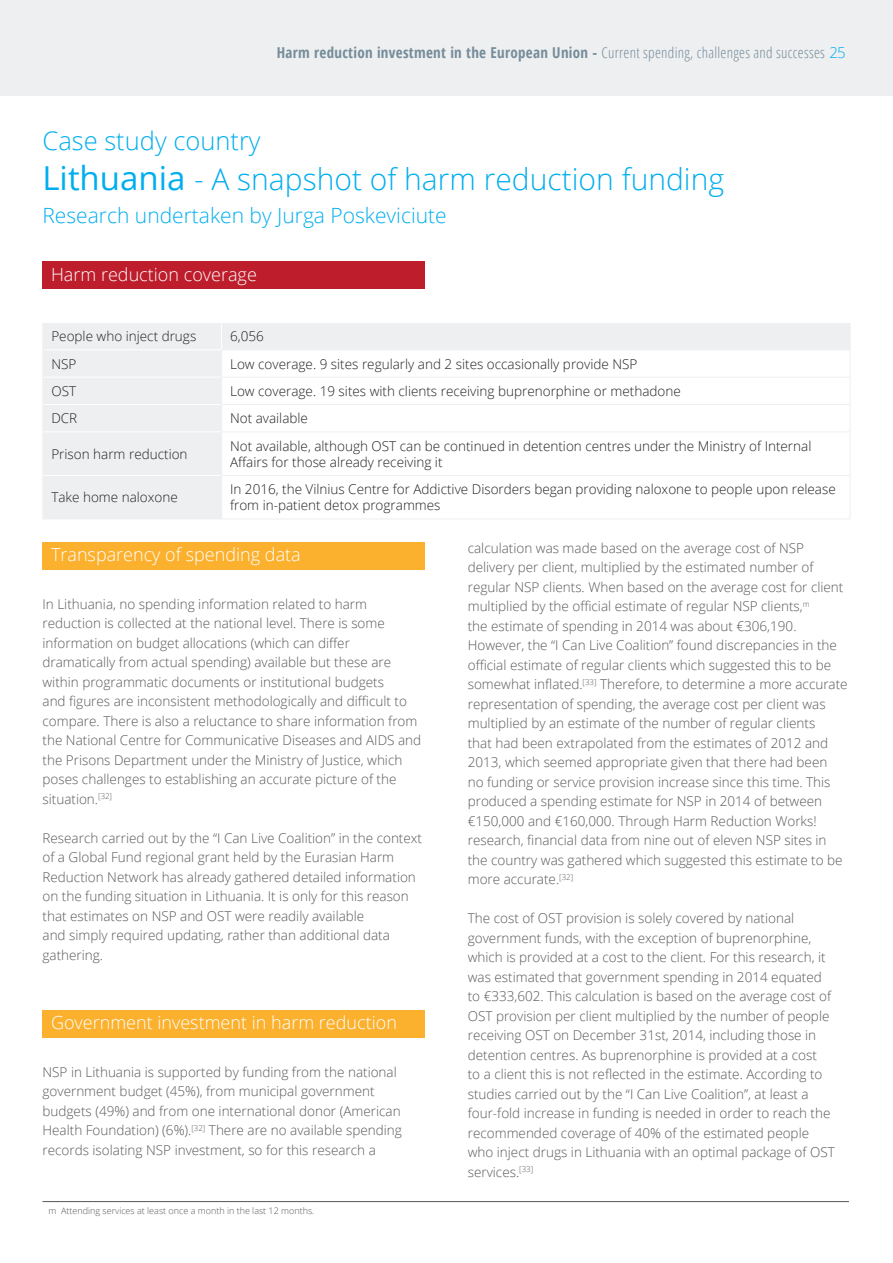
<style>
.page{position:relative;width:893px;height:1263px;background:#fff}
.page>*{position:absolute;margin:0;border:0;box-sizing:border-box;transform-origin:0 0}
.t1{font:300 30px "Open Sans";color:#00aeef}
.t2{font:300 25.5px "Open Sans";color:#00aeef}
.t3{font:300 21px "Open Sans";color:#00aeef}
.t4{font:300 18px "Open Sans";color:#fff}
.t5{font:700 condensed 15px "Open Sans";letter-spacing:.02em;color:#758c99}
.t6{font:300 13.5px/19.5px "Open Sans";color:#57585a}
.t7{font:300 13.5px/16.2px "Open Sans";color:#231f20}
.t8{font:300 9px "Open Sans";color:#57585a}
.s1{font-weight:300}
.s2{font-weight:300;font-stretch:normal;color:#00aeef}
.s3{font-weight:400;font-size:33px}
</style>
<div class="page">
<div style="left:0;top:0;width:893px;height:95px;background:#edeff1"></div>
<div style="left:43px;top:542px;width:382px;height:28px;background:#fbb12e"></div>
<div style="left:43px;top:1010px;width:382px;height:28px;background:#fbb12e"></div>
<div style="left:43px;top:261px;width:382px;height:28px;background:#be1d2c"></div>
<div style="left:44px;top:323px;width:806px;height:196px;background:#edeff1"></div>
<svg style="left:222px;top:350px;width:628px;height:169px"></svg>
<hr style="left:43px;top:349px;width:178px;height:1px;background:#fff">
<hr style="left:43px;top:377px;width:178px;height:1px;background:#fff">
<hr style="left:43px;top:404px;width:178px;height:1px;background:#fff">
<hr style="left:43px;top:431px;width:178px;height:1px;background:#fff">
<hr style="left:43px;top:475px;width:178px;height:1px;background:#fff">
<hr style="left:221px;top:349px;width:629px;height:1px;background:#edeff1">
<hr style="left:221px;top:377px;width:629px;height:1px;background:#edeff1">
<hr style="left:221px;top:404px;width:629px;height:1px;background:#edeff1">
<svg style="left:221px;top:323px;width:1px;height:108px"></svg>
<hr style="left:221px;top:431px;width:629px;height:1px;background:#edeff1">
<hr style="left:221px;top:432px;width:1px;height:43px;background:#edeff1">
<hr style="left:221px;top:475px;width:629px;height:1px;background:#edeff1">
<hr style="left:221px;top:476px;width:1px;height:43px;background:#edeff1">
<svg style="left:43px;top:323px;width:1px;height:109px"></svg>
<svg style="left:850px;top:323px;width:1px;height:108px"></svg>
<hr style="left:43px;top:432px;width:1px;height:43px;background:#edeff1">
<hr style="left:850px;top:432px;width:1px;height:43px;background:#edeff1">
<hr style="left:43px;top:475px;width:1px;height:44px;background:#edeff1">
<hr style="left:850px;top:476px;width:1px;height:43px;background:#edeff1">
<hr style="left:43px;top:519px;width:179px;height:1px;background:#edeff1">
<hr style="left:222px;top:519px;width:628px;height:1px;background:#edeff1">
<hr style="left:43px;top:1201px;width:806px;height:1px;background:#57585a">
<p class="t5" style="left:277px;top:42px;width:570px">Harm reduction investment in the European Union - <span class="s1">Current spending, challenges and successes</span> <span class="s2">25</span></p>
<h2 class="t2" style="left:43px;top:123px;width:220px">Case study country</h2>
<h1 class="t1" style="left:43px;top:158px;width:683px"><span class="s3">Lithuania</span> - A snapshot of harm reduction funding</h1>
<h3 class="t3" style="left:43px;top:201px;width:406px">Research undertaken by Jurga Poskeviciute</h3>
<h3 class="t4" style="left:51px;top:262px;width:207px">Harm reduction coverage</h3>
<p class="t7" style="left:51px;top:328px;width:146px">People who inject drugs</p>
<p class="t7" style="left:230px;top:328px;width:35px">6,056</p>
<p class="t7" style="left:51px;top:355px;width:26px">NSP</p>
<p class="t7" style="left:230px;top:355px;width:409px">Low coverage. 9 sites regularly and 2 sites occasionally provide NSP</p>
<p class="t7" style="left:51px;top:383px;width:26px">OST</p>
<p class="t7" style="left:230px;top:383px;width:452px">Low coverage. 19 sites with clients receiving buprenorphine or methadone</p>
<p class="t7" style="left:51px;top:410px;width:27px">DCR</p>
<p class="t7" style="left:230px;top:410px;width:79px">Not available</p>
<p class="t7" style="left:51px;top:445px;width:138px">Prison harm reduction</p>
<p class="t7" style="left:230px;top:437px;width:583px">Not available, although OST can be continued in detention centres under the Ministry of Internal<br>Affairs for those already receiving it</p>
<p class="t7" style="left:51px;top:489px;width:128px">Take home naloxone</p>
<p class="t7" style="left:230px;top:481px;width:607px">In 2016, the Vilnius Centre for Addictive Disorders began providing naloxone to people upon release from in-patient detox programmes</p>
<h3 class="t4" style="left:51px;top:542px;width:251px">Transparency of spending data</h3>
<p class="t6" style="left:43px;top:594px;width:380px">In Lithuania, no spending information related to harm reduction is collected at the national level. There is some information on budget allocations (which can differ dramatically from actual spending) available but these are within programmatic documents or institutional budgets<br>and figures are inconsistent methodologically and difficult to compare. There is also a reluctance to share information from the National Centre for Communicative Diseases and AIDS and the Prisons Department under the Ministry of Justice, which poses challenges to establishing an accurate picture of the situation.<sup>[32]</sup></p>
<p class="t6" style="left:43px;top:828px;width:381px">Research carried out by the “I Can Live Coalition” in the context of a Global Fund regional grant held by the Eurasian Harm Reduction Network has already gathered detailed information on the funding situation in Lithuania. It is only for this reason that estimates on NSP and OST were readily available<br>and simply required updating, rather than additional data gathering.</p>
<h3 class="t4" style="left:51px;top:1010px;width:347px">Government investment in harm reduction</h3>
<p class="t6" style="left:43px;top:1062px;width:361px">NSP in Lithuania is supported by funding from the national government budget (45%), from municipal government budgets (49%) and from one international donor (American Health Foundation) (6%).<sup>[32]</sup> There are no available spending records isolating NSP investment, so for this research a</p>
<p class="t8" style="left:49px;top:1205px;width:267px">m Attending services at least once a month in the last 12 months.</p>
<p class="t6" style="left:468px;top:537px;width:381px">calculation was made based on the average cost of NSP delivery per client, multiplied by the estimated number of regular NSP clients. When based on the average cost for client multiplied by the official estimate of regular NSP clients,<sup>m<br></sup>the estimate of spending in 2014 was about €306,190.<br>However, the “I Can Live Coalition” found discrepancies in the official estimate of regular clients which suggested this to be somewhat inflated.<sup>[33]</sup> Therefore, to determine a more accurate representation of spending, the average cost per client was multiplied by an estimate of the number of regular clients<br>that had been extrapolated from the estimates of 2012 and 2013, which seemed appropriate given that there had been<br>no funding or service provision increase since this time. This produced a spending estimate for NSP in 2014 of between €150,000 and €160,000. Through Harm Reduction Works! research, financial data from nine out of eleven NSP sites in the country was gathered which suggested this estimate to be more accurate.<sup>[32]</sup></p>
<p class="t6" style="left:468px;top:908px;width:369px">The cost of OST provision is solely covered by national government funds, with the exception of buprenorphine, which is provided at a cost to the client. For this research, it was estimated that government spending in 2014 equated to €333,602. This calculation is based on the average cost of OST provision per client multiplied by the number of people receiving OST on December 31st, 2014, including those in detention centres. As buprenorphine is provided at a cost<br>to a client this is not reflected in the estimate. According to studies carried out by the “I Can Live Coalition”, at least a four-fold increase in funding is needed in order to reach the recommended coverage of 40% of the estimated people who inject drugs in Lithuania with an optimal package of OST services.<sup>[33]</sup></p>
</div>
